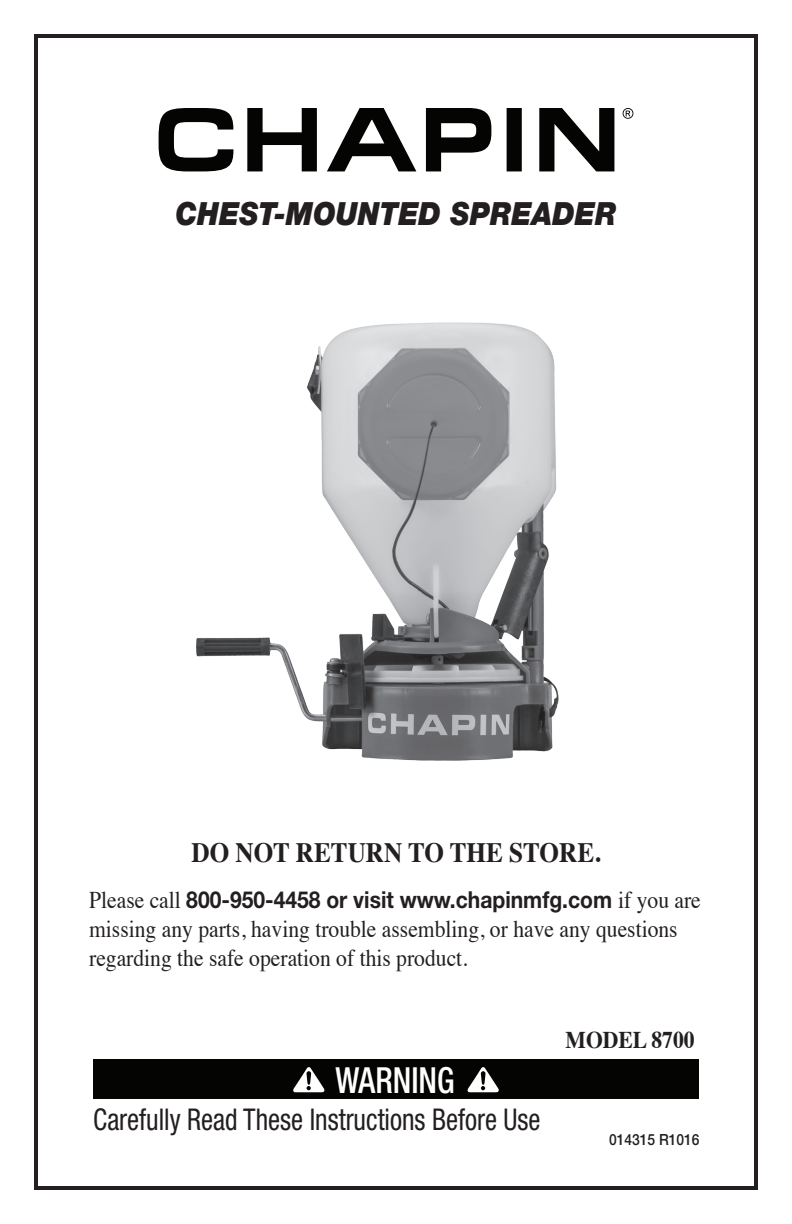
<style>
.page{position:relative;width:792px;height:1224px;background:#fff}
.page>*{position:absolute;margin:0;border:0;box-sizing:border-box;transform-origin:0 0}
.t1{font:500 condensed 36px "Helvetica Neue";color:#fff;scale:.9 1}
.t2{font:italic 900 32px "Helvetica Neue";color:#231f20;scale:.9 1}
.t3{font:condensed 30px "Helvetica Neue";color:#231f20;scale:.9 1}
.t4{font:700 28px "Times";color:#231f20;scale:.9 1}
.t5{font:24px/28.8px "Times";color:#231f20;scale:.9 1}
.t6{font:700 24px "Times";color:#231f20;scale:.9 1}
.t7{font:700 23.4px "Helvetica Neue";color:#231f20;scale:.9 1}
.t8{font:500 15.4px "Helvetica Neue";color:#231f20;scale:.9 1}
.s1{font-family:"Times";font-weight:400;font-size:24px}
</style>
<div class="page">
<div style="left:93px;top:1059px;width:606px;height:39px;background:#040503"></div>
<svg style="left:293px;top:1067px;width:32px;height:25px"></svg>
<svg style="left:467px;top:1067px;width:32px;height:25px"></svg>
<svg style="left:159px;top:108px;width:474px;height:63px"></svg>
<img style="left:196px;top:322px;width:363px;height:439px">
<div style="left:34px;top:34px;width:724px;height:1156px;border:4px solid #231f20"></div>
<h2 class="t2" style="left:175px;top:194px;width:492px">CHEST-MOUNTED SPREADER</h2>
<p class="t4" style="left:192px;top:826px;width:456px">DO NOT RETURN TO THE STORE.</p>
<p class="t7" style="left:89px;top:885px;width:681px"><span class="s1">Please call</span> 800-950-4458 or visit www.chapinmfg.com <span class="s1">if you are</span></p>
<p class="t5" style="left:89px;top:912px;width:655px">missing any parts, having trouble assembling, or have any questions regarding the safe operation of this product.</p>
<h1 class="t1" style="left:336px;top:1058px;width:134px">WARNING</h1>
<p class="t3" style="left:93px;top:1102px;width:498px">Carefully Read These Instructions Before Use</p>
<p class="t6" style="left:566px;top:1017px;width:145px">MODEL 8700</p>
<p class="t8" style="left:609px;top:1130px;width:102px">014315 R1016</p>
</div>
